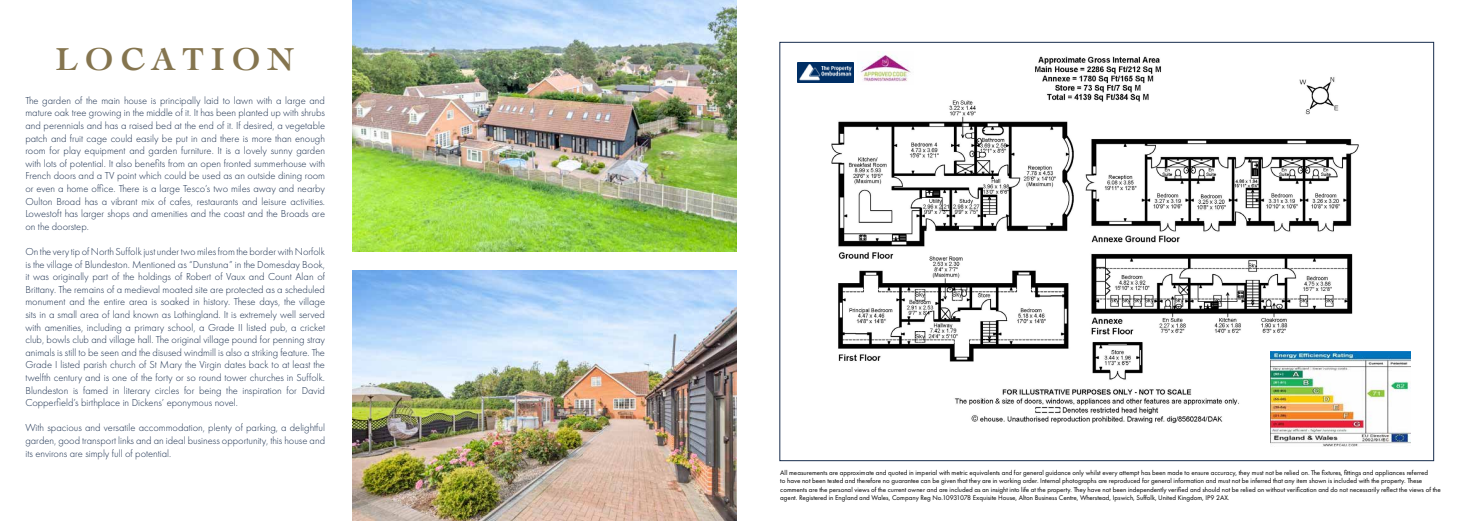
<style>
.page{position:relative;width:1474px;height:521px;background:#fff}
.page>*{position:absolute;margin:0;border:0;box-sizing:border-box;transform-origin:0 0}
.t1{font:700 33.25px "Cochin";letter-spacing:.215em;color:#85754f}
.t2{font:300 10.5px/12.6px "Futura PT";color:#182d4d;text-align:justify}
.t3{font:7px/8.4px "Futura PT";color:#000}
</style>
<div class="page">
<img style="left:826px;top:56px;width:539px;height:368px">
<img style="left:352px;top:0;width:385px;height:251px">
<img style="left:797px;top:63px;width:56px;height:19px">
<img style="left:857px;top:51px;width:56px;height:33px">
<img style="left:1270px;top:352px;width:139px;height:95px">
<img style="left:352px;top:270px;width:385px;height:251px">
<h1 class="t1" style="left:56px;top:40px;width:240px">LOCATION</h1>
<p class="t2" style="left:25px;top:94px;width:301px">The garden of the main house is principally laid to lawn with a large and mature oak tree growing in the middle of it. It has been planted up with shrubs and perennials and has a raised bed at the end of it. If desired, a vegetable patch and fruit cage could easily be put in and there is more than enough room for play equipment and garden furniture. It is a lovely sunny garden with lots of potential. It also benefits from an open fronted summerhouse with French doors and a TV point which could be used as an outside dining room or even a home office. There is a large Tesco’s two miles away and nearby Oulton Broad has a vibrant mix of cafes, restaurants and leisure activities.<br>Lowestoft has larger shops and amenities and the coast and the Broads are on the doorstep.</p>
<p class="t2" style="left:25px;top:245px;width:301px">On the very tip of North Suffolk just under two miles from the border with Norfolk is the village of Blundeston. Mentioned as “Dunstuna” in the Domesday Book, it was originally part of the holdings of Robert of Vaux and Count Alan of Brittany. The remains of a medieval moated site are protected as a scheduled monument and the entire area is soaked in history. These days, the village sits in a small area of land known as Lothingland. It is extremely well served with amenities, including a primary school, a Grade II listed pub, a cricket club, bowls club and village hall. The original village pound for penning stray animals is still to be seen and the disused windmill is also a striking feature. The Grade I listed parish church of St Mary the Virgin dates back to at least the twelfth century and is one of the forty or so round tower churches in Suffolk.<br>Blundeston is famed in literary circles for being the inspiration for David Copperfield’s birthplace in Dickens’ eponymous novel.</p>
<p class="t2" style="left:25px;top:422px;width:301px">With spacious and versatile accommodation, plenty of parking, a delightful garden, good transport links and an ideal business opportunity, this house and its environs are simply full of potential.</p>
<p class="t3" style="left:780px;top:468px;width:662px">All measurements are approximate and quoted in imperial with metric equivalents and for general guidance only whilst every attempt has been made to ensure accuracy, they must not be relied on. The fixtures, fittings and appliances referred<br>to have not been tested and therefore no guarantee can be given that they are in working order. Internal photographs are reproduced for general information and must not be inferred that any item shown is included with the property. These comments are the personal views of the current owner and are included as an insight into life at the property. They have not been independently verified and should not be relied on without verification and do not necessarily reflect the views of the agent. Registered in England and Wales, Company Reg No.10931078 Exquisite House, Alton Business Centre, Wherstead, Ipswich, Suffolk, United Kingdom, IP9 2AX.</p>
</div>
